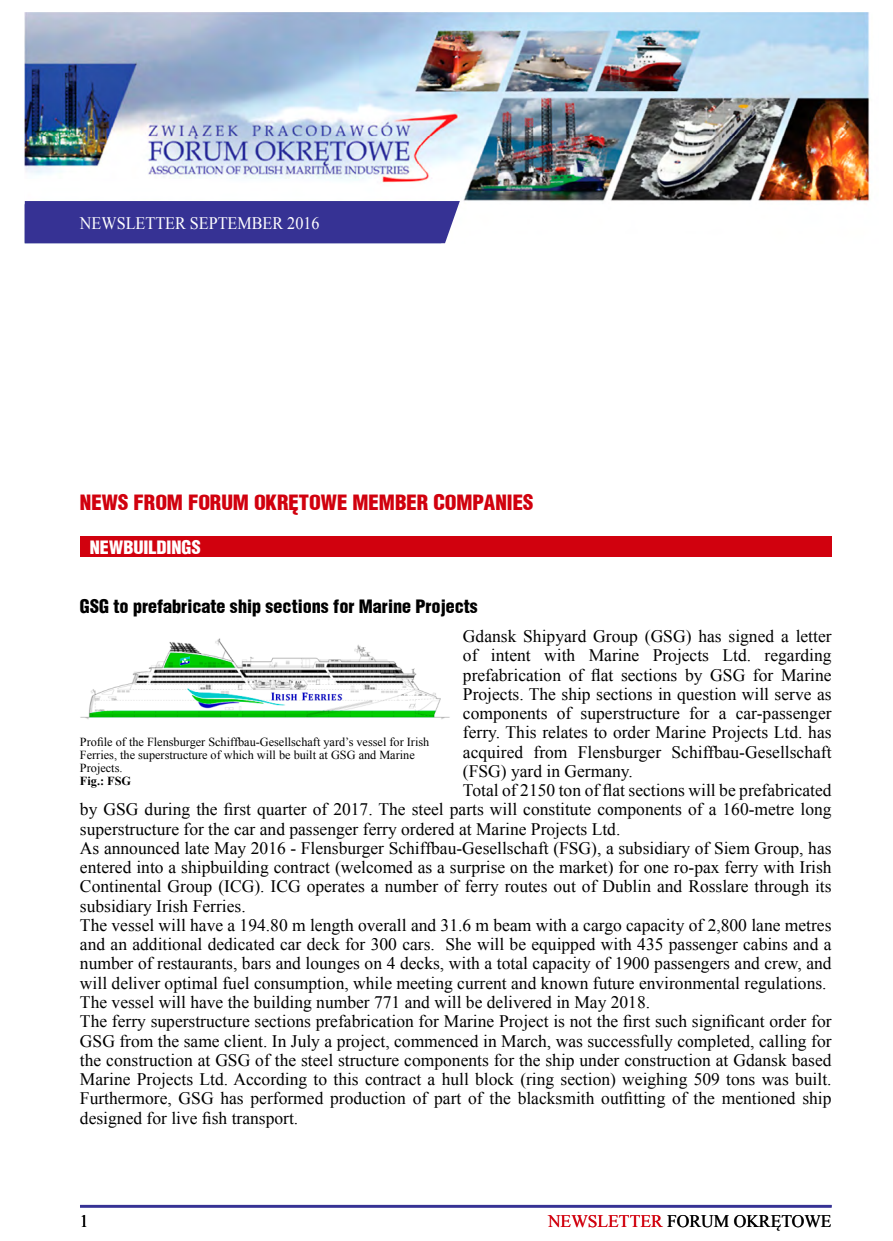
<style>
.page{position:relative;width:893px;height:1241px;background:#fff}
.page>*{position:absolute;margin:0;border:0;box-sizing:border-box;transform-origin:0 0}
.t1{font:21px "Switz Cond Blackpl";color:#d1010e}
.t2{font:18.38px "Switz Cond Blackpl";color:#000}
.t3{font:18.38px "Switz Cond Blackpl";color:#fff}
.t4{font:17.5px "Times New Roman";color:#000}
.t5{font:17.5px "Times New Roman";color:#fff;scale:.92 1}
.t6{font:12.25px/13.1px "Times New Roman";color:#000}
.t7{font:700 12.25px "Times New Roman";color:#000}
.s1{color:#d1010e}
</style>
<div class="page">
<img style="left:25px;top:12px;width:845px;height:189px">
<hr style="left:80px;top:1204px;width:752px;height:3px;background:#363294">
<div style="left:80px;top:536px;width:752px;height:20px;background:#d1010e"></div>
<div style="left:25px;top:201px;width:435px;height:42px;background:#363294"></div>
<div style="left:80px;top:203px;width:295px;height:39px;background:#363294"></div>
<img style="left:80px;top:638px;width:370px;height:81px">
<p class="t5" style="left:80px;top:210px;width:262px">NEWSLETTER SEPTEMBER 2016</p>
<p class="t1" style="left:80px;top:488px;width:455px">NEWS FROM FORUM OKRĘTOWE MEMBER COMPANIES</p>
<p class="t3" style="left:90px;top:534px;width:112px">NEWBUILDINGS</p>
<p class="t2" style="left:80px;top:594px;width:399px">GSG to prefabricate ship sections for Marine Projects</p>
<p class="t4" style="left:463px;top:623px;width:370px">Gdansk Shipyard Group (GSG) has signed a letter</p>
<p class="t4" style="left:463px;top:643px;width:370px">of intent with Marine Projects Ltd. regarding</p>
<p class="t4" style="left:463px;top:662px;width:370px">prefabrication of flat sections by GSG for Marine</p>
<p class="t4" style="left:463px;top:681px;width:370px">Projects. The ship sections in question will serve as</p>
<p class="t4" style="left:463px;top:700px;width:370px">components of superstructure for a car-passenger</p>
<p class="t4" style="left:463px;top:720px;width:370px">ferry. This relates to order Marine Projects Ltd. has</p>
<p class="t4" style="left:463px;top:739px;width:370px">acquired from Flensburger Schiffbau-Gesellschaft</p>
<p class="t4" style="left:463px;top:758px;width:171px">(FSG) yard in Germany.</p>
<p class="t4" style="left:463px;top:777px;width:370px">Total of 2150 ton of flat sections will be prefabricated</p>
<p class="t4" style="left:80px;top:797px;width:753px">by GSG during the first quarter of 2017. The steel parts will constitute components of a 160-metre long</p>
<p class="t4" style="left:80px;top:816px;width:542px">superstructure for the car and passenger ferry ordered at Marine Projects Ltd.</p>
<p class="t4" style="left:80px;top:835px;width:753px">As announced late May 2016 - Flensburger Schiffbau-Gesellschaft (FSG), a subsidiary of Siem Group, has</p>
<p class="t4" style="left:80px;top:854px;width:753px">entered into a shipbuilding contract (welcomed as a surprise on the market) for one ro-pax ferry with Irish</p>
<p class="t4" style="left:80px;top:874px;width:753px">Continental Group (ICG). ICG operates a number of ferry routes out of Dublin and Rosslare through its</p>
<p class="t4" style="left:80px;top:893px;width:167px">subsidiary Irish Ferries.</p>
<p class="t4" style="left:80px;top:912px;width:753px">The vessel will have a 194.80 m length overall and 31.6 m beam with a cargo capacity of 2,800 lane metres</p>
<p class="t4" style="left:80px;top:931px;width:753px">and an additional dedicated car deck for 300 cars. She will be equipped with 435 passenger cabins and a</p>
<p class="t4" style="left:80px;top:951px;width:753px">number of restaurants, bars and lounges on 4 decks, with a total capacity of 1900 passengers and crew, and</p>
<p class="t4" style="left:80px;top:970px;width:748px">will deliver optimal fuel consumption, while meeting current and known future environmental regulations.</p>
<p class="t4" style="left:80px;top:989px;width:572px">The vessel will have the building number 771 and will be delivered in May 2018.</p>
<p class="t4" style="left:80px;top:1008px;width:753px">The ferry superstructure sections prefabrication for Marine Project is not the first such significant order for</p>
<p class="t4" style="left:80px;top:1028px;width:753px">GSG from the same client. In July a project, commenced in March, was successfully completed, calling for</p>
<p class="t4" style="left:80px;top:1047px;width:753px">the construction at GSG of the steel structure components for the ship under construction at Gdansk based</p>
<p class="t4" style="left:80px;top:1066px;width:753px">Marine Projects Ltd. According to this contract a hull block (ring section) weighing 509 tons was built.</p>
<p class="t4" style="left:80px;top:1085px;width:753px">Furthermore, GSG has performed production of part of the blacksmith outfitting of the mentioned ship</p>
<p class="t4" style="left:80px;top:1105px;width:220px">designed for live fish transport.</p>
<p class="t6" style="left:80px;top:734px;width:351px">Profile of the Flensburger Schiffbau-Gesellschaft yard’s vessel for Irish<br>Ferries, the superstructure of which will be built at GSG and Marine<br>Projects.</p>
<p class="t7" style="left:80px;top:772px;width:53px">Fig.: FSG</p>
<p class="t4" style="left:80px;top:1208px;width:10px">1</p>
<p class="t4" style="left:548px;top:1208px;width:285px"><span class="s1">NEWSLETTER</span> FORUM OKRĘTOWE</p>
</div>
